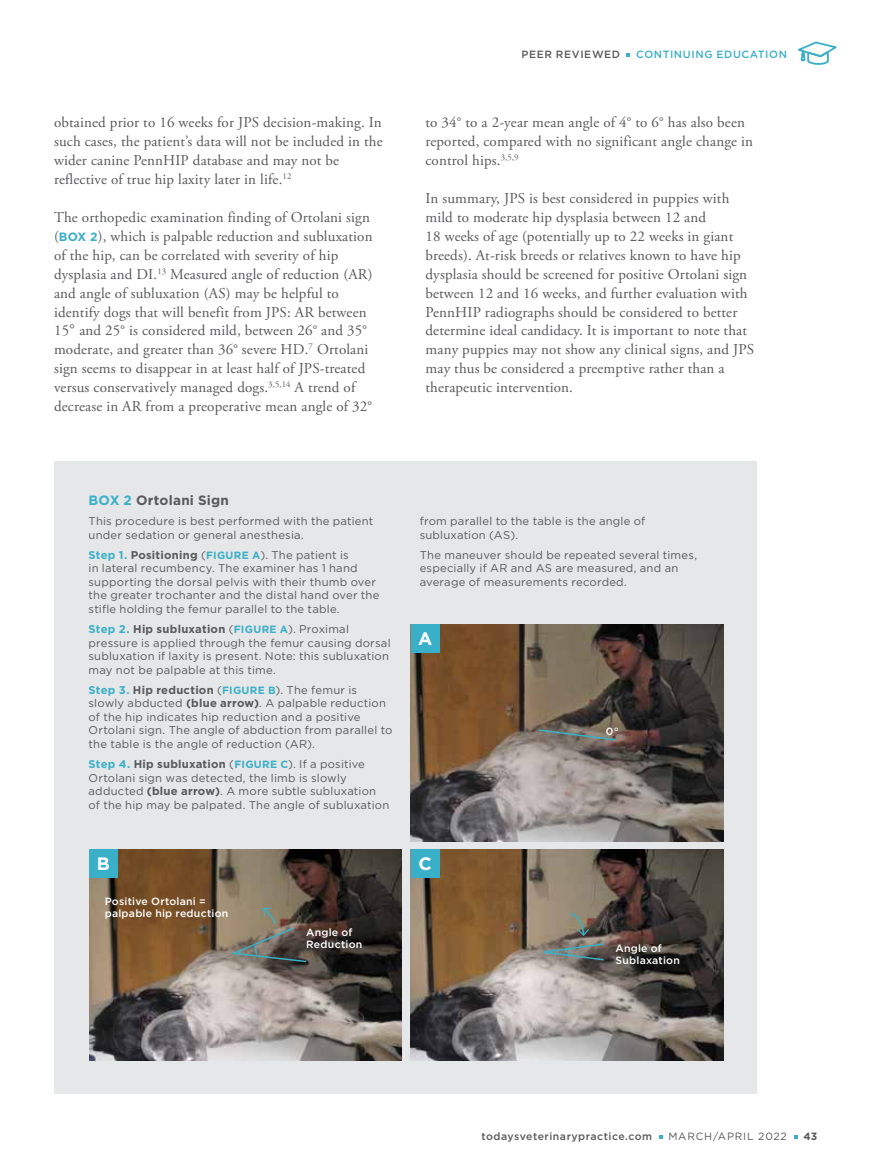
<style>
.page{position:relative;width:878px;height:1175px;background:#fff}
.page>*{position:absolute;margin:0;border:0;box-sizing:border-box;transform-origin:0 0}
.t1{font:700 18px "Gotham";color:#fff}
.t2{font:15px/18.9px "Adobe Garamond Pro";letter-spacing:.01em;color:#58595b}
.t3{font:700 13.5px "Gotham";letter-spacing:.015em;color:#58595b}
.t4{font:11.25px/13.5px "Gotham";letter-spacing:.02em;color:#58595b}
.t5{font:500 10.5px/12px "Gotham";letter-spacing:.02em;color:#fff}
.t6{font:500 10.5px "Gotham";letter-spacing:.05em;color:#58595b}
.t7{font:500 10.5px "Gotham";letter-spacing:.06em;color:#3ab0c8}
.t8{font:10.5px "Gotham";letter-spacing:.075em;color:#58595b}
.t9{font:700 10.5px "Gotham";color:#58595b}
.s1{font-family:"Gotham";font-weight:700;font-size:12px;color:#3ab0c8}
.s2{color:#3ab0c8}
.s3{font-weight:700;color:#3ab0c8}
.s4{font-weight:700}
.s5{font-weight:700;font-size:10.5px;color:#3ab0c8}
</style>
<div class="page">
<svg style="left:798px;top:41px;width:39px;height:24px"></svg>
<svg style="left:626px;top:53px;width:4px;height:3px"></svg>
<div style="left:54px;top:461px;width:702px;height:632px;background:#e6e7e8"></div>
<img style="left:411px;top:624px;width:312px;height:217px">
<div style="left:411px;top:624px;width:28px;height:29px;background:#3ab0c8"></div>
<img style="left:89px;top:849px;width:313px;height:211px">
<img style="left:411px;top:849px;width:312px;height:211px">
<div style="left:89px;top:849px;width:28px;height:29px;background:#3ab0c8"></div>
<div style="left:411px;top:849px;width:28px;height:29px;background:#3ab0c8"></div>
<svg style="left:537px;top:728px;width:80px;height:13px"></svg>
<svg style="left:532px;top:912px;width:73px;height:49px;background:#817c72"></svg>
<svg style="left:228px;top:906px;width:80px;height:155px;background:#99918a"></svg>
<p class="t2" style="left:54px;top:114px;width:330px">obtained prior to 16 weeks for JPS decision-making. In such cases, the patient’s data will not be included in the wider canine PennHIP database and may not be reflective of true hip laxity later in life.<sup>12</sup></p>
<p class="t2" style="left:54px;top:209px;width:320px">The orthopedic examination finding of Ortolani sign (<span class="s1">BOX 2</span>), which is palpable reduction and subluxation of the hip, can be correlated with severity of hip dysplasia and DI.<sup>13</sup> Measured angle of reduction (AR) and angle of subluxation (AS) may be helpful to identify dogs that will benefit from JPS: AR between 15 and 25° is considered mild, between 26° and 35° moderate, and greater than 36° severe HD.<sup>7</sup> Ortolani sign seems to disappear in at least half of JPS-treated versus conservatively managed dogs.<sup>3,5,14</sup> A trend of decrease in AR from a preoperative mean angle of 32°</p>
<p class="t6" style="left:521px;top:50px;width:100px">PEER REVIEWED</p>
<p class="t7" style="left:636px;top:50px;width:152px">CONTINUING EDUCATION</p>
<p class="t2" style="left:425px;top:114px;width:329px">to 34° to a 2-year mean angle of 4° to 6° has also been reported, compared with no significant angle change in control hips.<sup>3,5,9</sup></p>
<p class="t2" style="left:425px;top:190px;width:330px">In summary, JPS is best considered in puppies with mild to moderate hip dysplasia between 12 and<br>18 weeks of age (potentially up to 22 weeks in giant breeds). At-risk breeds or relatives known to have hip dysplasia should be screened for positive Ortolani sign between 12 and 16 weeks, and further evaluation with PennHIP radiographs should be considered to better determine ideal candidacy. It is important to note that many puppies may not show any clinical signs, and JPS may thus be considered a preemptive rather than a therapeutic intervention.</p>
<p class="t3" style="left:88px;top:494px;width:142px"><span class="s2">BOX 2</span> Ortolani Sign</p>
<p class="t4" style="left:88px;top:515px;width:286px">This procedure is best performed with the patient under sedation or general anesthesia.</p>
<p class="t4" style="left:88px;top:548px;width:292px"><span class="s3">Step 1.</span> <span class="s4">Positioning</span> (<span class="s5">FIGURE A</span>). The patient is<br>in lateral recumbency. The examiner has 1 hand supporting the dorsal pelvis with their thumb over the greater trochanter and the distal hand over the stifle holding the femur parallel to the table.</p>
<p class="t4" style="left:88px;top:623px;width:303px"><span class="s3">Step 2.</span> <span class="s4">Hip subluxation</span> (<span class="s5">FIGURE A</span>). Proximal pressure is applied through the femur causing dorsal subluxation if laxity is present. Note: this subluxation may not be palpable at this time.</p>
<p class="t4" style="left:88px;top:683px;width:305px"><span class="s3">Step 3.</span> <span class="s4">Hip reduction</span> (<span class="s5">FIGURE B</span>). The femur is slowly abducted <span class="s4">(blue arrow)</span>. A palpable reduction of the hip indicates hip reduction and a positive Ortolani sign. The angle of abduction from parallel to the table is the angle of reduction (AR).</p>
<p class="t4" style="left:88px;top:758px;width:302px"><span class="s3">Step 4.</span> <span class="s4">Hip subluxation</span> (<span class="s5">FIGURE C</span>). If a positive Ortolani sign was detected, the limb is slowly adducted <span class="s4">(blue arrow)</span>. A more subtle subluxation of the hip may be palpated. The angle of subluxation</p>
<p class="t4" style="left:419px;top:515px;width:227px">from parallel to the table is the angle of subluxation (AS).</p>
<p class="t4" style="left:419px;top:548px;width:279px">The maneuver should be repeated several times, especially if AR and AS are measured, and an average of measurements recorded.</p>
<p class="t1" style="left:418px;top:630px;width:16px">A</p>
<p class="t5" style="left:606px;top:726px;width:14px">0°</p>
<p class="t1" style="left:97px;top:855px;width:14px">B</p>
<p class="t1" style="left:418px;top:855px;width:15px">C</p>
<p class="t5" style="left:105px;top:896px;width:125px">Positive Ortolani = palpable hip reduction</p>
<p class="t5" style="left:306px;top:926px;width:58px">Angle of<br>Reduction</p>
<p class="t5" style="left:615px;top:942px;width:66px">Angle of<br>Sublaxation</p>
<p class="t6" style="left:481px;top:1131px;width:172px">todaysveterinarypractice.com</p>
<p class="t8" style="left:668px;top:1131px;width:120px">MARCH/APRIL 2022</p>
<p class="t9" style="left:803px;top:1131px;width:15px">43</p>
</div>
